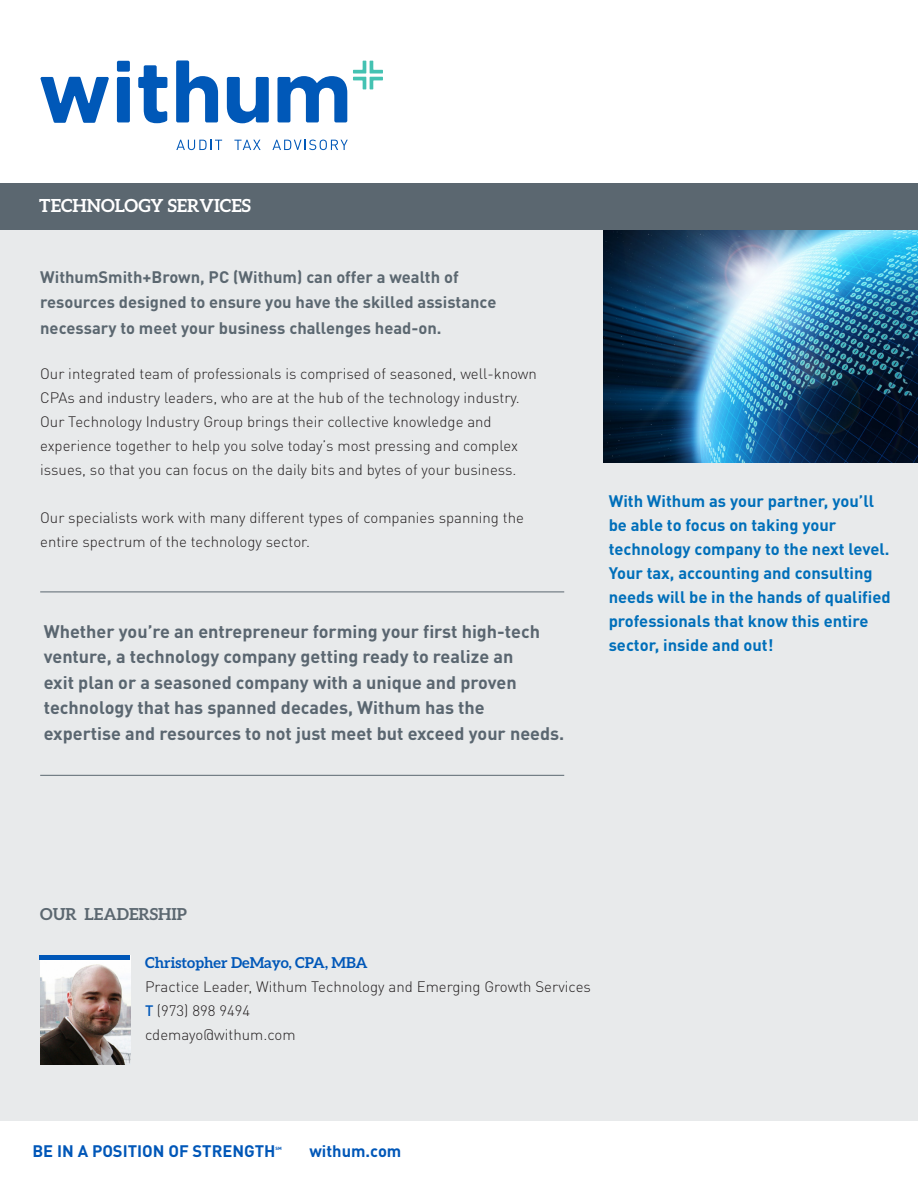
<style>
.page{position:relative;width:918px;height:1188px;background:#fff}
.page>*{position:absolute;margin:0;border:0;box-sizing:border-box;transform-origin:0 0}
.t1{font:700 18px/25.5px "DINOT";color:#5a6670}
.t2{font:700 18px "Aleo";color:#fff}
.t3{font:700 16.5px/24px "DINOT";color:#006fba}
.t4{font:700 16.5px/25.5px "DINOT";color:#5b6770}
.t5{font:700 16.5px "DINOT";color:#0057b8}
.t6{font:700 16.5px "Aleo";color:#5b6770}
.t7{font:300 15px/24px "DINOT";color:#231f20}
.t8{font:700 15px "Aleo";color:#0057b8}
.t9{font:700 4.5px "DINOT";color:#0057b8}
.s1{font-weight:500;color:#0057b8}
</style>
<div class="page">
<div style="left:0;top:184px;width:918px;height:937px;background:#e8eaeb"></div>
<svg style="left:353px;top:61px;width:30px;height:28px"></svg>
<svg style="left:41px;top:77px;width:68px;height:46px"></svg>
<div style="left:117px;top:77px;width:13px;height:45px;background:#0058b8;border-radius:2px"></div>
<svg style="left:138px;top:65px;width:29px;height:58px"></svg>
<svg style="left:176px;top:60px;width:42px;height:62px"></svg>
<svg style="left:227px;top:77px;width:42px;height:46px"></svg>
<svg style="left:277px;top:76px;width:70px;height:46px"></svg>
<div style="left:117px;top:61px;width:13px;height:11px;background:#0058b8;border-radius:2px"></div>
<svg style="left:176px;top:140px;width:46px;height:10px"></svg>
<svg style="left:234px;top:140px;width:27px;height:10px"></svg>
<svg style="left:272px;top:140px;width:76px;height:10px"></svg>
<div style="left:0;top:184px;width:918px;height:46px;background:#5b6770"></div>
<img style="left:604px;top:230px;width:314px;height:233px">
<hr style="left:40px;top:592px;width:524px;height:1px;background:#5b6770">
<hr style="left:40px;top:775px;width:524px;height:1px;background:#5b6770">
<img style="left:40px;top:960px;width:90px;height:104px">
<hr style="left:39px;top:956px;width:91px;height:4px;background:#0057b8">
<p class="t2" style="left:39px;top:195px;width:213px">TECHNOLOGY SERVICES</p>
<p class="t4" style="left:40px;top:263px;width:458px">WithumSmith+Brown, PC (Withum) can offer a wealth of resources designed to ensure you have the skilled assistance necessary to meet your business challenges head-on.</p>
<p class="t7" style="left:40px;top:360px;width:498px">Our integrated team of professionals is comprised of seasoned, well-known CPAs and industry leaders, who are at the hub of the technology industry.<br>Our Technology Industry Group brings their collective knowledge and experience together to help you solve today’s most pressing and complex issues, so that you can focus on the daily bits and bytes of your business.</p>
<p class="t7" style="left:40px;top:504px;width:485px">Our specialists work with many different types of companies spanning the entire spectrum of the technology sector.</p>
<p class="t1" style="left:44px;top:617px;width:522px">Whether you’re an entrepreneur forming your first high-tech venture, a technology company getting ready to realize an<br>exit plan or a seasoned company with a unique and proven technology that has spanned decades, Withum has the expertise and resources to not just meet but exceed your needs.</p>
<p class="t3" style="left:609px;top:488px;width:283px">With Withum as your partner, you’ll be able to focus on taking your technology company to the next level.<br>Your tax, accounting and consulting needs will be in the hands of qualified professionals that know this entire sector, inside and out!</p>
<p class="t6" style="left:40px;top:905px;width:148px">OUR LEADERSHIP</p>
<p class="t8" style="left:145px;top:953px;width:224px">Christopher DeMayo, CPA, MBA</p>
<p class="t7" style="left:145px;top:973px;width:447px">Practice Leader, Withum Technology and Emerging Growth Services</p>
<p class="t7" style="left:145px;top:997px;width:107px"><span class="s1">T</span> (973) 898 9494</p>
<p class="t7" style="left:145px;top:1021px;width:152px">cdemayo@withum.com</p>
<p class="t5" style="left:32px;top:1139px;width:245px">BE IN A POSITION OF STRENGTH</p>
<p class="t9" style="left:275px;top:1145px;width:8px">SM</p>
<p class="t5" style="left:309px;top:1139px;width:94px">withum.com</p>
</div>
